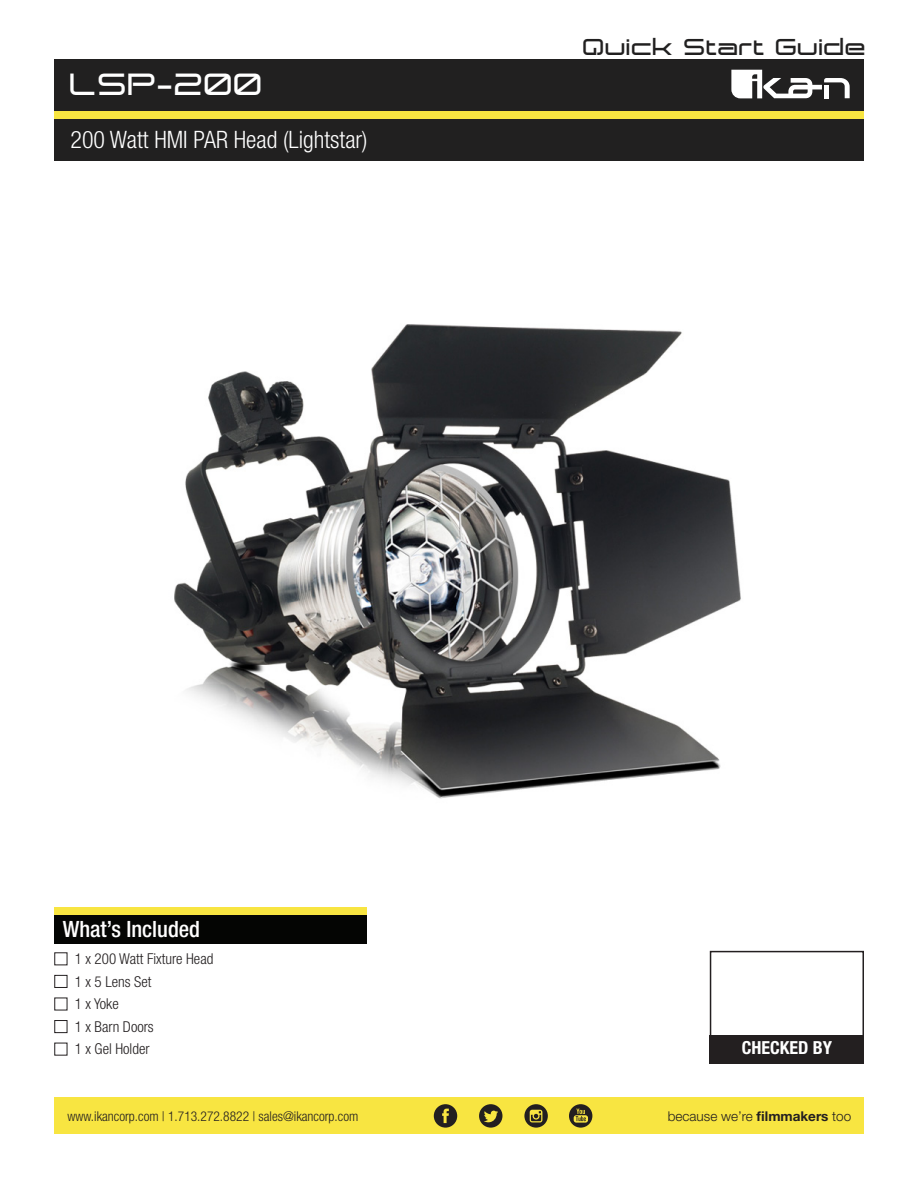
<style>
.page{position:relative;width:918px;height:1188px;background:#fff}
.page>*{position:absolute;margin:0;border:0;box-sizing:border-box;transform-origin:0 0}
.t1{font:700 30px "Expansiva";color:#fff}
.t2{font:300 condensed 24px "Helvetica Neue LT Std";color:#fff}
.t3{font:700 22.5px "Expansiva";color:#212020}
.t4{font:500 condensed 22.5px "Helvetica Neue LT Std";color:#fff}
.t5{font:700 condensed 18px "Helvetica Neue LT Std";color:#fff}
.t6{font:300 condensed 15px "Helvetica Neue LT Std";color:#231f20}
.t7{font:300 condensed 13.5px "Helvetica Neue LT Std";color:#231f20}
.t8{font:300 13.5px "Helvetica Neue LT Std";color:#231f20}
.s1{font-weight:700}
</style>
<div class="page">
<div style="left:710px;top:951px;width:154px;height:86px;border:2px solid #231f20"></div>
<div style="left:710px;top:1035px;width:154px;height:29px;background:#231f20"></div>
<div style="left:54px;top:952px;width:13px;height:13px;border:1px solid #231f20"></div>
<div style="left:54px;top:998px;width:13px;height:12px;border:1px solid #231f20"></div>
<div style="left:54px;top:1043px;width:13px;height:13px;border:1px solid #231f20"></div>
<div style="left:54px;top:975px;width:13px;height:13px;border:1px solid #231f20"></div>
<div style="left:54px;top:1020px;width:13px;height:13px;border:1px solid #231f20"></div>
<div style="left:55px;top:59px;width:809px;height:102px;background:#212020"></div>
<div style="left:55px;top:111px;width:809px;height:7px;background:#f8e541"></div>
<svg style="left:731px;top:70px;width:119px;height:28px"></svg>
<div style="left:54px;top:911px;width:312px;height:33px;background:#040503"></div>
<div style="left:54px;top:908px;width:312px;height:7px;background:#f8e541"></div>
<div style="left:54px;top:1098px;width:810px;height:36px;background:#f8e541"></div>
<svg style="left:434px;top:1104px;width:23px;height:24px"></svg>
<svg style="left:569px;top:1104px;width:23px;height:24px"></svg>
<svg style="left:524px;top:1104px;width:24px;height:24px"></svg>
<svg style="left:479px;top:1104px;width:23px;height:24px"></svg>
<img style="left:174px;top:324px;width:567px;height:475px">
<p class="t1" style="left:70px;top:65px;width:195px">LSP-200</p>
<p class="t2" style="left:70px;top:126px;width:299px">200 Watt HMI PAR Head (Lightstar)</p>
<p class="t3" style="left:584px;top:32px;width:285px">Quick Start Guide</p>
<p class="t4" style="left:63px;top:915px;width:139px">What’s Included</p>
<p class="t6" style="left:75px;top:950px;width:140px">1 x 200 Watt Fixture Head</p>
<p class="t6" style="left:75px;top:973px;width:78px">1 x 5 Lens Set</p>
<p class="t6" style="left:75px;top:995px;width:46px">1 x Yoke</p>
<p class="t6" style="left:75px;top:1018px;width:81px">1 x Barn Doors</p>
<p class="t6" style="left:75px;top:1040px;width:76px">1 x Gel Holder</p>
<p class="t5" style="left:742px;top:1037px;width:92px">CHECKED BY</p>
<p class="t7" style="left:68px;top:1108px;width:292px">www.ikancorp.com | 1.713.272.8822 | sales@ikancorp.com</p>
<p class="t8" style="left:668px;top:1108px;width:185px">because we’re <span class="s1">filmmakers</span> too</p>
</div>
